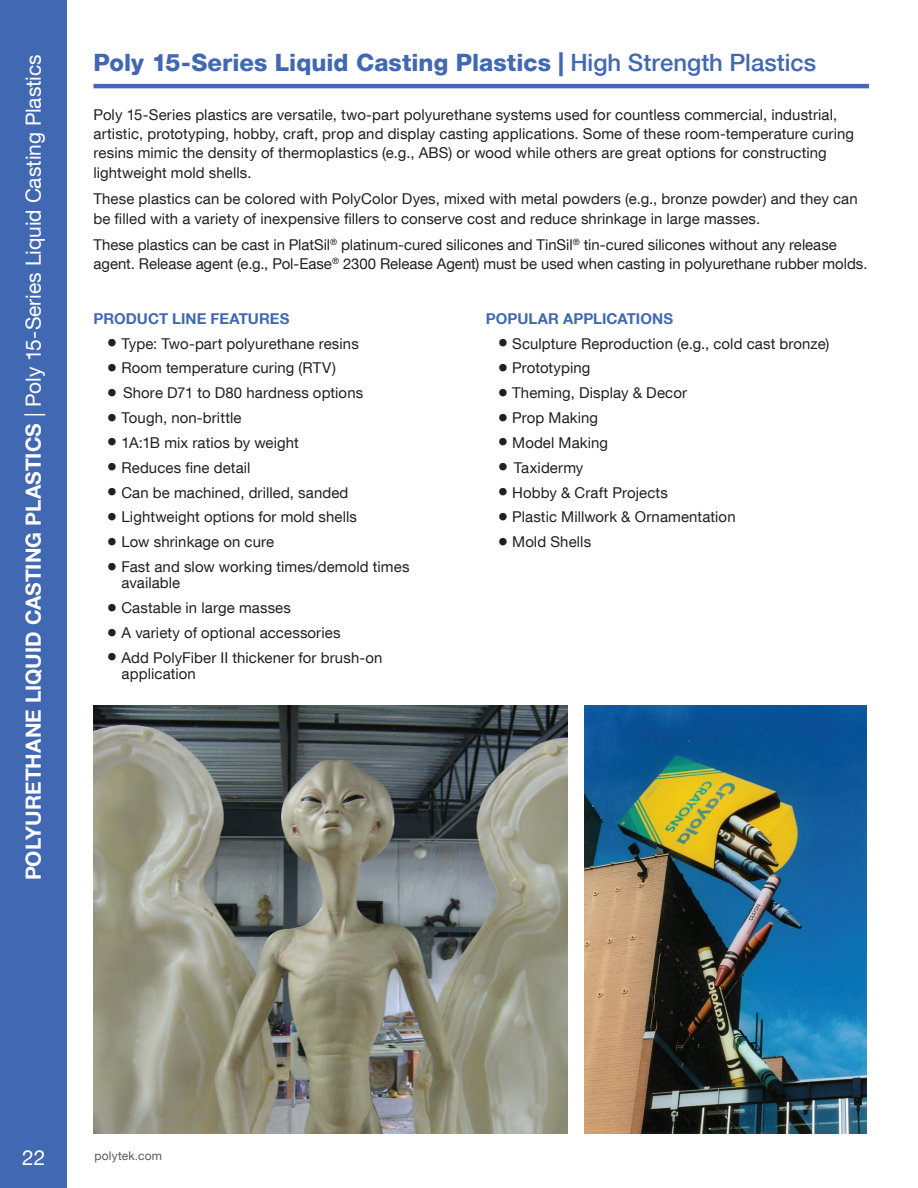
<style>
.page{position:relative;width:918px;height:1188px;background:#fff}
.page>*{position:absolute;margin:0;border:0;box-sizing:border-box;transform-origin:0 0}
.t1{font:800 23.85px "Helvetica Neue LT Com";color:#4168b2}
.t2{font:20.85px "Helvetica Neue LT Com";color:#fff}
.BODY_COPY{font:15px/19.5px "Helvetica Neue LT Com";letter-spacing:.005em;color:#231f20}
.BODY_COPY-2{font:700 15px "Helvetica Neue LT Com";letter-spacing:.005em;color:#4168b2}
.t3{font:12px "Helvetica Neue LT Com";letter-spacing:.015em;color:#57585a}
.s1{font-weight:700}
.s2{font-weight:500}
.s3{font-size:20.85px}
</style>
<div class="page">
<hr style="left:93px;top:84px;width:776px;height:4px;background:#4168b2">
<img style="left:93px;top:706px;width:475px;height:428px">
<img style="left:585px;top:706px;width:281px;height:428px">
<div style="left:0;top:0;width:66px;height:1188px;background:#4168b2"></div>
<p class="t2" style="left:21px;top:880px;width:828px;rotate:-90deg"><span class="s1">POLYURETHANE LIQUID CASTING PLASTICS</span> | Poly 15-Series Liquid Casting Plastics</p>
<p class="t1" style="left:93px;top:49px;width:724px">Poly 15-Series Liquid Casting Plastics | <span class="s2">High Strength Plastics</span></p>
<p class="BODY_COPY" style="left:93px;top:104px;width:762px">Poly 15-Series plastics are versatile, two-part polyurethane systems used for countless commercial, industrial, artistic, prototyping, hobby, craft, prop and display casting applications. Some of these room-temperature curing resins mimic the density of thermoplastics (e.g., ABS) or wood while others are great options for constructing lightweight mold shells.</p>
<p class="BODY_COPY" style="left:93px;top:189px;width:766px">These plastics can be colored with PolyColor Dyes, mixed with metal powders (e.g., bronze powder) and they can be filled with a variety of inexpensive fillers to conserve cost and reduce shrinkage in large masses.</p>
<p class="BODY_COPY" style="left:93px;top:234px;width:776px">These plastics can be cast in PlatSil<sup>®</sup> platinum-cured silicones and TinSil<sup>®</sup> tin-cured silicones without any release agent. Release agent (e.g., Pol-Ease<sup>®</sup> 2300 Release Agent) must be used when casting in polyurethane rubber molds.</p>
<p class="BODY_COPY-2" style="left:93px;top:309px;width:197px">PRODUCT LINE FEATURES</p>
<p class="BODY_COPY" style="left:107px;top:333px;width:253px"><span class="s3">•</span> Type: Two-part polyurethane resins</p>
<p class="BODY_COPY" style="left:107px;top:358px;width:230px"><span class="s3">•</span> Room temperature curing (RTV)</p>
<p class="BODY_COPY" style="left:107px;top:383px;width:258px"><span class="s3">•</span> Shore D71 to D80 hardness options</p>
<p class="BODY_COPY" style="left:107px;top:408px;width:136px"><span class="s3">•</span> Tough, non-brittle</p>
<p class="BODY_COPY" style="left:107px;top:432px;width:194px"><span class="s3">•</span> 1A:1B mix ratios by weight</p>
<p class="BODY_COPY" style="left:107px;top:457px;width:145px"><span class="s3">•</span> Reduces fine detail</p>
<p class="BODY_COPY" style="left:107px;top:482px;width:243px"><span class="s3">•</span> Can be machined, drilled, sanded</p>
<p class="BODY_COPY" style="left:107px;top:507px;width:252px"><span class="s3">•</span> Lightweight options for mold shells</p>
<p class="BODY_COPY" style="left:107px;top:532px;width:169px"><span class="s3">•</span> Low shrinkage on cure</p>
<p class="BODY_COPY" style="left:122px;top:558px;width:289px;line-height:16.5px;text-indent:-15px"><span class="s3">•</span> Fast and slow working times/demold times available</p>
<p class="BODY_COPY" style="left:107px;top:598px;width:186px"><span class="s3">•</span> Castable in large masses</p>
<p class="BODY_COPY" style="left:107px;top:623px;width:235px"><span class="s3">•</span> A variety of optional accessories</p>
<p class="BODY_COPY" style="left:122px;top:649px;width:262px;line-height:16.5px;text-indent:-15px"><span class="s3">•</span> Add PolyFiber II thickener for brush-on application</p>
<p class="BODY_COPY-2" style="left:486px;top:309px;width:189px">POPULAR APPLICATIONS</p>
<p class="BODY_COPY" style="left:498px;top:333px;width:333px"><span class="s3">•</span> Sculpture Reproduction (e.g., cold cast bronze)</p>
<p class="BODY_COPY" style="left:498px;top:358px;width:94px"><span class="s3">•</span> Prototyping</p>
<p class="BODY_COPY" style="left:498px;top:383px;width:191px"><span class="s3">•</span> Theming, Display &amp; Decor</p>
<p class="BODY_COPY" style="left:498px;top:408px;width:102px"><span class="s3">•</span> Prop Making</p>
<p class="BODY_COPY" style="left:498px;top:432px;width:112px"><span class="s3">•</span> Model Making</p>
<p class="BODY_COPY" style="left:498px;top:457px;width:87px"><span class="s3">•</span> Taxidermy</p>
<p class="BODY_COPY" style="left:498px;top:482px;width:172px"><span class="s3">•</span> Hobby &amp; Craft Projects</p>
<p class="BODY_COPY" style="left:498px;top:507px;width:239px"><span class="s3">•</span> Plastic Millwork &amp; Ornamentation</p>
<p class="BODY_COPY" style="left:498px;top:532px;width:95px"><span class="s3">•</span> Mold Shells</p>
<p class="t2" style="left:22px;top:1131px;width:25px">22</p>
<h2 class="t2" style="left:22px;top:1145px;width:25px">22</h2>
<p class="t3" style="left:94px;top:1149px;width:69px">polytek.com</p>
</div>
